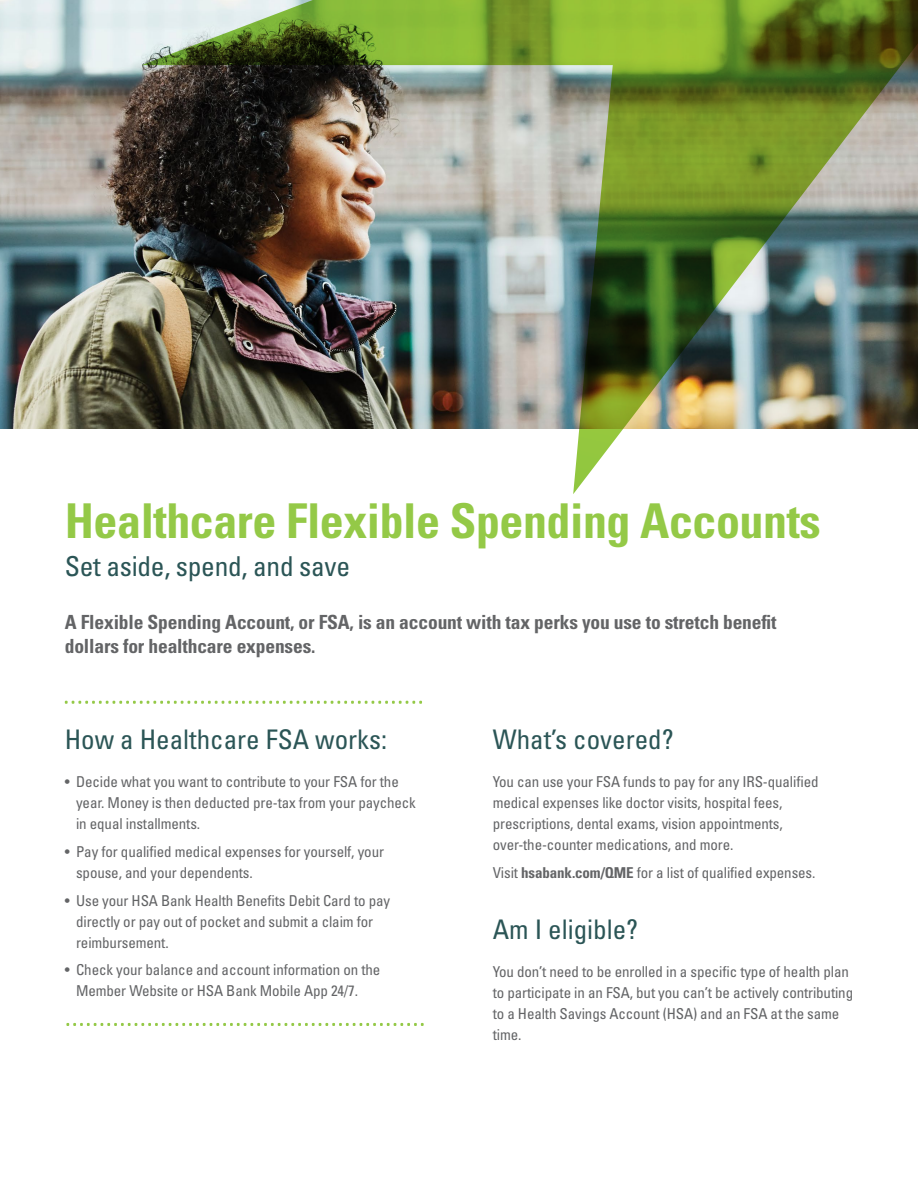
<style>
.page{position:relative;width:918px;height:1188px;background:#fff}
.page>*{position:absolute;margin:0;border:0;box-sizing:border-box;transform-origin:0 0}
.t1{font:700 condensed 48px "Univers LT Std";letter-spacing:-.01em;color:#94c947}
.t2{font:condensed 27.45px "Univers LT Std";letter-spacing:-.01em;color:#2b5556}
.t3{font:condensed 27px "Univers LT Std";color:#2b5556}
.t4{font:700 condensed 19.5px/24px "Univers LT Std";letter-spacing:-.01em;color:#636466}
.t5{font:condensed 15px/21px "Univers LT Std";letter-spacing:-.01em;color:#636466}
.s1{font-weight:700}
</style>
<div class="page">
<svg style="left:65px;top:701px;width:357px;height:3px"></svg>
<svg style="left:66px;top:1023px;width:358px;height:3px"></svg>
<img style="left:0;top:0;width:142px;height:428px">
<img style="left:142px;top:0;width:776px;height:494px">
<h1 class="t1" style="left:65px;top:492px;width:758px">Healthcare Flexible Spending Accounts</h1>
<h2 class="t2" style="left:65px;top:549px;width:287px">Set aside, spend, and save</h2>
<h3 class="t4" style="left:65px;top:610px;width:713px">A Flexible Spending Account, or FSA, is an account with tax perks you use to stretch benefit dollars for healthcare expenses.</h3>
<h3 class="t3" style="left:65px;top:722px;width:324px">How a Healthcare FSA works:</h3>
<p class="t5" style="left:76px;top:771px;width:341px;text-indent:-11px">• Decide what you want to contribute to your FSA for the year. Money is then deducted pre-tax from your paycheck in equal installments.</p>
<p class="t5" style="left:76px;top:841px;width:309px;text-indent:-11px">• Pay for qualified medical expenses for yourself, your spouse, and your dependents.</p>
<p class="t5" style="left:76px;top:889px;width:316px;text-indent:-11px">• Use your HSA Bank Health Benefits Debit Card to pay directly or pay out of pocket and submit a claim for reimbursement.</p>
<p class="t5" style="left:76px;top:959px;width:306px;text-indent:-11px">• Check your balance and account information on the<br>Member Website or HSA Bank Mobile App 24/7.</p>
<h3 class="t3" style="left:493px;top:722px;width:182px">What’s covered?</h3>
<p class="t5" style="left:493px;top:771px;width:327px">You can use your FSA funds to pay for any IRS-qualified medical expenses like doctor visits, hospital fees, prescriptions, dental exams, vision appointments, over-the-counter medications, and more.</p>
<p class="t5" style="left:493px;top:862px;width:324px">Visit <span class="s1">hsabank.com/QME</span> for a list of qualified expenses.</p>
<h3 class="t3" style="left:493px;top:912px;width:147px">Am I eligible?</h3>
<p class="t5" style="left:493px;top:961px;width:362px">You don’t need to be enrolled in a specific type of health plan to participate in an FSA, but you can’t be actively contributing to a Health Savings Account (HSA) and an FSA at the same time.</p>
</div>
